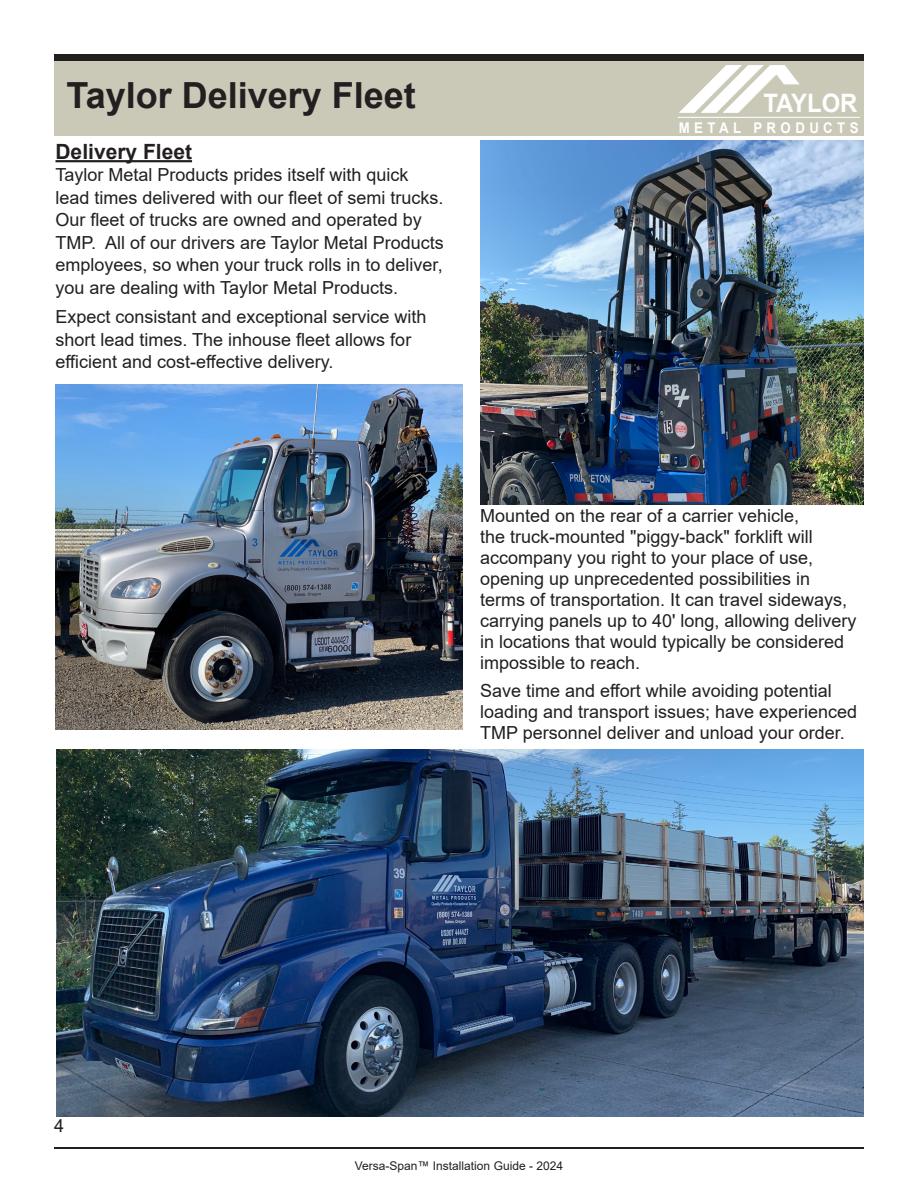
<style>
.page{position:relative;width:918px;height:1188px;background:#fff}
.page>*{position:absolute;margin:0;border:0;box-sizing:border-box;transform-origin:0 0}
.t1{font:700 36px "Arial";color:#231f20}
.t2{font:700 25.35px "Arial";color:#fff;scale:.94 1}
.t3{font:700 21px "Arial";color:#231f20}
.t4{font:18px/21px "Arial";color:#231f20}
.t5{font:700 14.7px "Arial";letter-spacing:.33em;color:#fff;scale:.9 1}
.t6{font:12px "Arial";color:#231f20}
</style>
<div class="page">
<div style="left:54px;top:54px;width:810px;height:8px;background:#231f20"></div>
<div style="left:54px;top:62px;width:810px;height:74px;background:#cac9b8"></div>
<hr style="left:54px;top:1147px;width:810px;height:1px;background:#231f20">
<hr style="left:56px;top:160px;width:136px;height:2px;background:#231f20">
<img style="left:56px;top:384px;width:406px;height:346px">
<img style="left:480px;top:141px;width:383px;height:363px">
<img style="left:56px;top:749px;width:808px;height:368px">
<svg style="left:680px;top:65px;width:119px;height:48px"></svg>
<hr style="left:678px;top:117px;width:182px;height:1px;background:#fff">
<p class="t1" style="left:66px;top:70px;width:351px">Taylor Delivery Fleet</p>
<p class="t3" style="left:56px;top:137px;width:138px">Delivery Fleet</p>
<p class="t4" style="left:56px;top:164px;width:390px;line-height:22.5px">Taylor Metal Products prides itself with quick lead times delivered with our fleet of semi trucks.<br>Our fleet of trucks are owned and operated by TMP. All of our drivers are Taylor Metal Products employees, so when your truck rolls in to deliver, you are dealing with Taylor Metal Products.</p>
<p class="t4" style="left:56px;top:306px;width:373px;line-height:22.5px">Expect consistant and exceptional service with short lead times. The inhouse fleet allows for efficient and cost-effective delivery.</p>
<p class="t2" style="left:763px;top:86px;width:102px">TAYLOR</p>
<p class="t5" style="left:679px;top:118px;width:201px">METAL PRODUCTS</p>
<p class="t4" style="left:480px;top:505px;width:378px">Mounted on the rear of a carrier vehicle,<br>the truck-mounted "piggy-back" forklift will accompany you right to your place of use, opening up unprecedented possibilities in terms of transportation. It can travel sideways, carrying panels up to 40' long, allowing delivery in locations that would typically be considered impossible to reach.</p>
<p class="t4" style="left:480px;top:680px;width:379px">Save time and effort while avoiding potential loading and transport issues; have experienced<br>TMP personnel deliver and unload your order.</p>
<p class="t4" style="left:54px;top:1115px;width:12px">4</p>
<p class="t6" style="left:355px;top:1158px;width:210px">Versa-Span™ Installation Guide - 2024</p>
</div>
